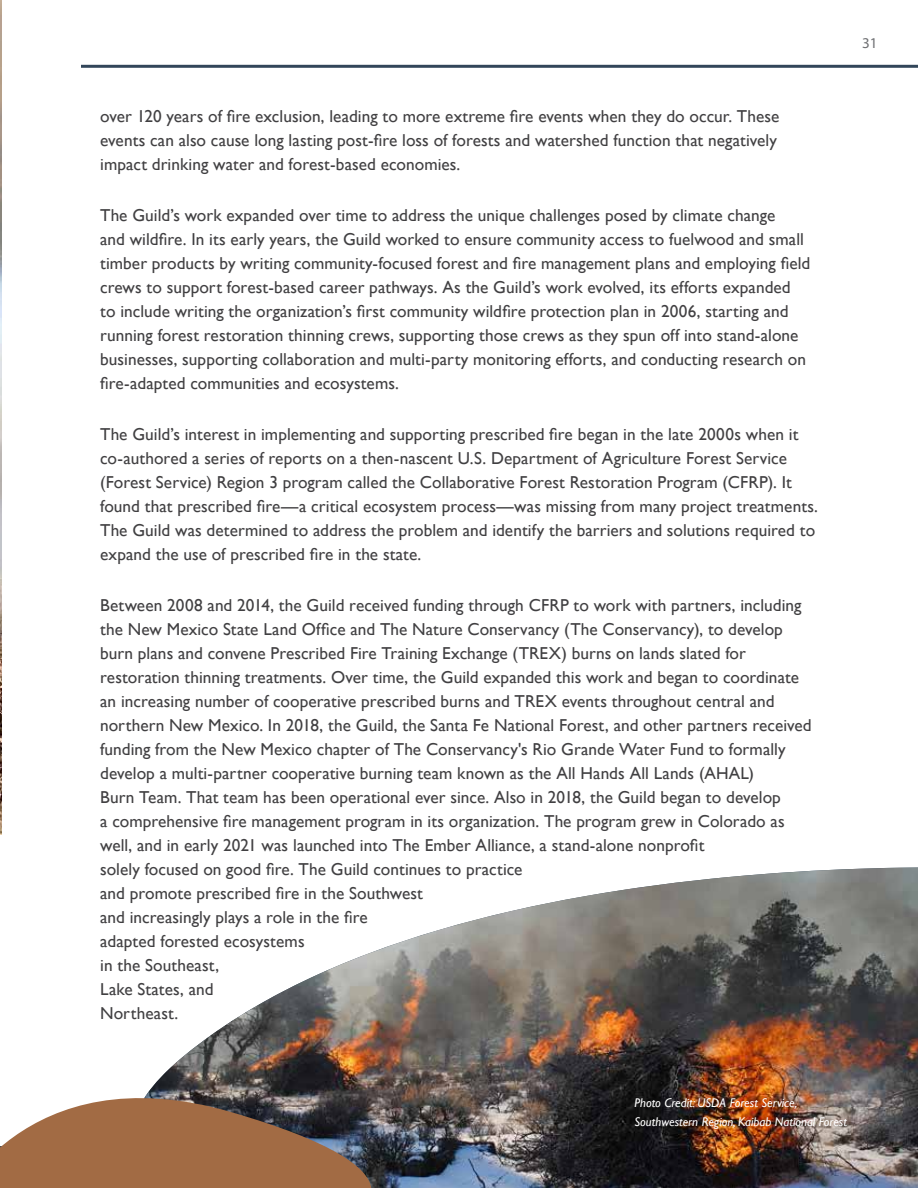
<style>
.page{position:relative;width:918px;height:1188px;background:#fff}
.page>*{position:absolute;margin:0;border:0;box-sizing:border-box;transform-origin:0 0}
.t1{font:17.25px/24px "Gill Sans";letter-spacing:.005em;color:#414042}
.t2{font:15px "Myriad Pro";color:#6d6e71}
.t3{font:italic 12.6px/19px "Gill Sans";color:#fff}
</style>
<div class="page">
<hr style="left:81px;top:65px;width:837px;height:3px;background:#32465a">
<img style="left:0;top:0;width:1px;height:826px">
<img style="left:189px;top:867px;width:729px;height:321px">
<img style="left:0;top:1052px;width:439px;height:136px">
<p class="t1" style="left:100px;top:105px;width:681px">over 120 years of fire exclusion, leading to more extreme fire events when they do occur. These events can also cause long lasting post-fire loss of forests and watershed function that negatively impact drinking water and forest-based economies.</p>
<p class="t1" style="left:100px;top:204px;width:712px">The Guild’s work expanded over time to address the unique challenges posed by climate change<br>and wildfire. In its early years, the Guild worked to ensure community access to fuelwood and small timber products by writing community-focused forest and fire management plans and employing field crews to support forest-based career pathways. As the Guild’s work evolved, its efforts expanded<br>to include writing the organization’s first community wildfire protection plan in 2006, starting and running forest restoration thinning crews, supporting those crews as they spun off into stand-alone businesses, supporting collaboration and multi-party monitoring efforts, and conducting research on fire-adapted communities and ecosystems.</p>
<p class="t1" style="left:100px;top:423px;width:719px">The Guild’s interest in implementing and supporting prescribed fire began in the late 2000s when it co-authored a series of reports on a then-nascent U.S. Department of Agriculture Forest Service (Forest Service) Region 3 program called the Collaborative Forest Restoration Program (CFRP). It found that prescribed fire—a critical ecosystem process—was missing from many project treatments.<br>The Guild was determined to address the problem and identify the barriers and solutions required to expand the use of prescribed fire in the state.</p>
<p class="t1" style="left:100px;top:594px;width:713px">Between 2008 and 2014, the Guild received funding through CFRP to work with partners, including the New Mexico State Land Office and The Nature Conservancy (The Conservancy), to develop burn plans and convene Prescribed Fire Training Exchange (TREX) burns on lands slated for restoration thinning treatments. Over time, the Guild expanded this work and began to coordinate an increasing number of cooperative prescribed burns and TREX events throughout central and northern New Mexico. In 2018, the Guild, the Santa Fe National Forest, and other partners received funding from the New Mexico chapter of The Conservancy's Rio Grande Water Fund to formally develop a multi-partner cooperative burning team known as the All Hands All Lands (AHAL)<br>Burn Team. That team has been operational ever since. Also in 2018, the Guild began to develop<br>a comprehensive fire management program in its organization. The program grew in Colorado as well, and in early 2021 was launched into The Ember Alliance, a stand-alone nonprofit<br>solely focused on good fire. The Guild continues to practice<br>and promote prescribed fire in the Southwest<br>and increasingly plays a role in the fire<br>adapted forested ecosystems<br>in the Southeast,<br>Lake States, and<br>Northeast.</p>
<p class="t2" style="left:862px;top:34px;width:17px">31</p>
<p class="t3" style="left:634px;top:1094px;width:214px">Photo Credit: USDA Forest Service,<br>Southwestern Region, Kaibab National Forest</p>
</div>
